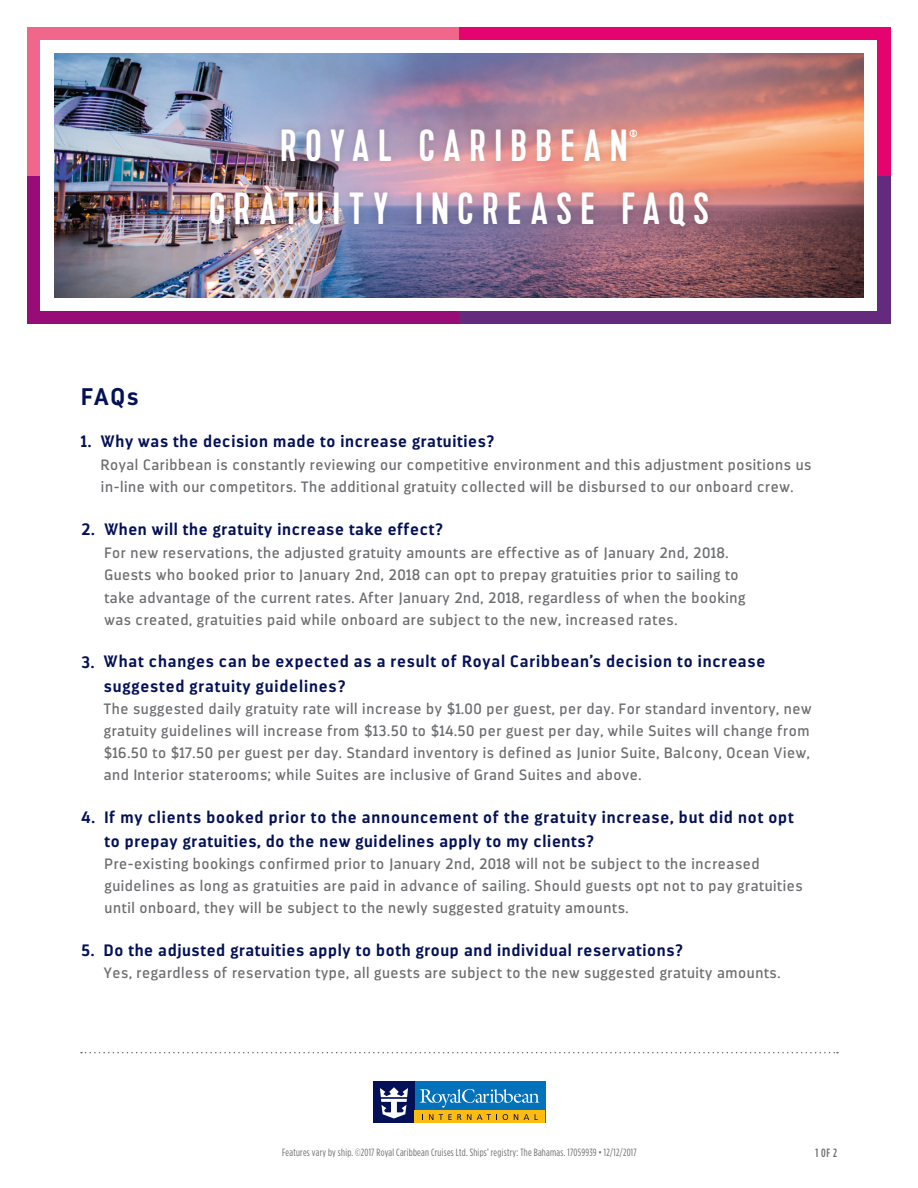
<style>
.page{position:relative;width:918px;height:1188px;background:#fff}
.page>*{position:absolute;margin:0;border:0;box-sizing:border-box;transform-origin:0 0}
.t1{font:45px "Kapra";letter-spacing:.195em;color:#fff}
.t2{font:700 24px "Darwin";color:#041156}
.t3{font:700 16.5px/24.8px "Darwin";letter-spacing:.04em;color:#041156}
.t4{font:15px/22.5px "Darwin";letter-spacing:.04em;color:#6c6d70}
.t5{font:500 12px "Gotham Condensed";color:#6c6d70}
.t6{font:10.5px "Gotham Condensed";letter-spacing:.025em;color:#6c6d70}
.t7{font:10.5px "Kapra";color:#fff}
</style>
<div class="page">
<div style="left:459px;top:176px;width:432px;height:148px;background:#642a7d"></div>
<div style="left:27px;top:176px;width:432px;height:148px;background:#970c76"></div>
<div style="left:459px;top:27px;width:432px;height:149px;background:#e4036f"></div>
<div style="left:27px;top:27px;width:432px;height:149px;background:#f1668b"></div>
<div style="left:40px;top:40px;width:838px;height:271px;background:#fff"></div>
<img style="left:54px;top:54px;width:810px;height:243px">
<div style="left:201px;top:119px;width:516px;height:116px;background:#231f20;opacity:.2"></div>
<div style="left:373px;top:1081px;width:172px;height:42px;background:#0372bb"></div>
<div style="left:373px;top:1081px;width:42px;height:42px;background:#041156"></div>
<div style="left:415px;top:1110px;width:130px;height:13px;background:#fdbc12"></div>
<svg style="left:429px;top:1114px;width:4px;height:6px"></svg>
<svg style="left:439px;top:1114px;width:22px;height:6px"></svg>
<svg style="left:467px;top:1114px;width:4px;height:6px"></svg>
<svg style="left:477px;top:1114px;width:20px;height:6px"></svg>
<svg style="left:503px;top:1114px;width:5px;height:6px"></svg>
<svg style="left:514px;top:1114px;width:4px;height:6px"></svg>
<svg style="left:524px;top:1114px;width:5px;height:6px"></svg>
<svg style="left:380px;top:1087px;width:28px;height:31px"></svg>
<svg style="left:420px;top:1089px;width:119px;height:19px"></svg>
<svg style="left:81px;top:1052px;width:757px;height:1px"></svg>
<p class="t1" style="left:280px;top:119px;width:349px">ROYAL CARIBBEAN</p>
<p class="t7" style="left:630px;top:127px;width:10px">®</p>
<p class="t1" style="left:209px;top:182px;width:501px">GRATUITY INCREASE FAQS</p>
<p class="t2" style="left:81px;top:382px;width:59px">FAQs</p>
<p class="t3" style="left:81px;top:429px;width:415px">1. Why was the decision made to increase gratuities?</p>
<p class="t4" style="left:101px;top:454px;width:712px">Royal Caribbean is constantly reviewing our competitive environment and this adjustment positions us in-line with our competitors. The additional gratuity collected will be disbursed to our onboard crew.</p>
<p class="t3" style="left:81px;top:517px;width:364px">2. When will the gratuity increase take effect?</p>
<p class="t4" style="left:104px;top:541px;width:643px">For new reservations, the adjusted gratuity amounts are effective as of January 2nd, 2018.<br>Guests who booked prior to January 2nd, 2018 can opt to prepay gratuities prior to sailing to take advantage of the current rates. After January 2nd, 2018, regardless of when the booking was created, gratuities paid while onboard are subject to the new, increased rates.</p>
<p class="t3" style="left:104px;top:649px;width:663px;text-indent:-23px">3. What changes can be expected as a result of Royal Caribbean’s decision to increase suggested gratuity guidelines?</p>
<p class="t4" style="left:104px;top:698px;width:709px;line-height:22px">The suggested daily gratuity rate will increase by $1.00 per guest, per day. For standard inventory, new gratuity guidelines will increase from $13.50 to $14.50 per guest per day, while Suites will change from $16.50 to $17.50 per guest per day. Standard inventory is defined as Junior Suite, Balcony, Ocean View, and Interior staterooms; while Suites are inclusive of Grand Suites and above.</p>
<p class="t3" style="left:105px;top:805px;width:691px;text-indent:-24px">4. If my clients booked prior to the announcement of the gratuity increase, but did not opt to prepay gratuities, do the new guidelines apply to my clients?</p>
<p class="t4" style="left:105px;top:853px;width:700px;line-height:21.9px">Pre-existing bookings confirmed prior to January 2nd, 2018 will not be subject to the increased guidelines as long as gratuities are paid in advance of sailing. Should guests opt not to pay gratuities until onboard, they will be subject to the newly suggested gratuity amounts.</p>
<p class="t3" style="left:81px;top:938px;width:604px">5. Do the adjusted gratuities apply to both group and individual reservations?</p>
<p class="t4" style="left:104px;top:962px;width:678px">Yes, regardless of reservation type, all guests are subject to the new suggested gratuity amounts.</p>
<p class="t6" style="left:282px;top:1146px;width:356px">Features vary by ship. ©2017 Royal Caribbean Cruises Ltd. Ships’ registry: The Bahamas. 17059939 • 12/12/2017</p>
<p class="t5" style="left:815px;top:1146px;width:23px">1 0F 2</p>
</div>
